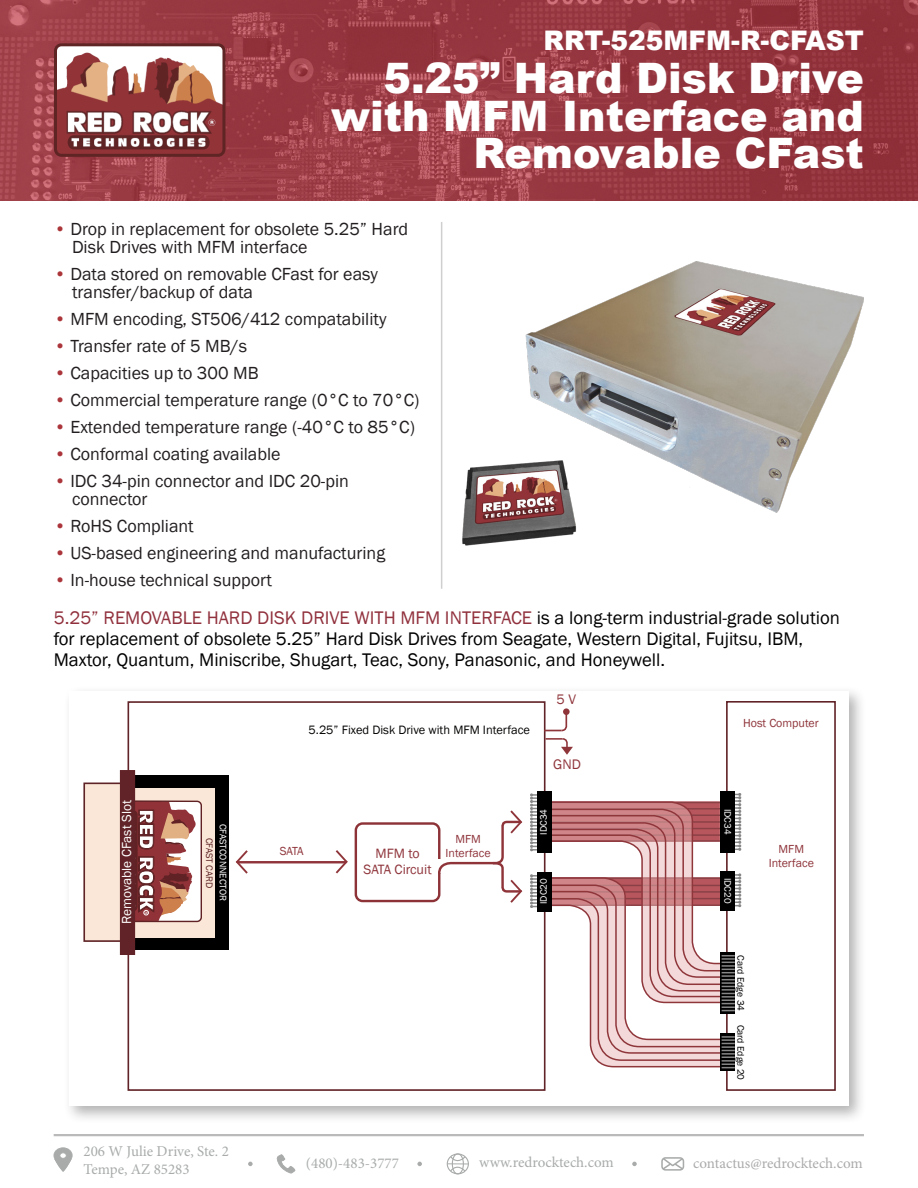
<style>
.page{position:relative;width:918px;height:1188px;background:#fff}
.page>*{position:absolute;margin:0;border:0;box-sizing:border-box;transform-origin:0 0}
.t1{font:900 42px/37.5px "Arial";color:#fff;text-align:right}
.t2{font:900 27px "Arial";color:#fff}
.t3{font:18.75px/21px "Franklin Gothic";color:#000}
.t4{font:18px "Franklin Gothic";color:#231f20}
.t5{font:15px "Minion Pro";color:#a9abab}
.t6{font:15px "Minion Pro";letter-spacing:-.005em;color:#ababab}
.t7{font:14.25px "Franklin Gothic";color:#8f353b}
.t8{font:13.8px/16.6px "Franklin Gothic";color:#8f353b;text-align:center}
.t9{font:13.5px "Franklin Gothic";color:#fff}
.t10{font:12.45px "Franklin Gothic";color:#040503}
.t11{font:12px "Franklin Gothic";color:#8f353b}
.t12{font:12px/14.4px "Franklin Gothic";color:#8f353c;text-align:center}
.t13{font:9.75px "Franklin Gothic";color:#fff}
.t14{font:9.75px "Franklin Gothic";color:#000}
.t15{font:9.75px "Franklin Gothic";color:#5e2326}
.s1{color:#ab3538}
.s2{color:#ab3539}
.s3{color:#ab353a}
.s4{color:#ab353b}
.s5{color:#91313d}
</style>
<div class="page">
<div style="left:63px;top:685px;width:803px;height:438px;background:#231f20;opacity:.34"></div>
<div style="left:69px;top:691px;width:780px;height:415px;background:#fff"></div>
<div style="left:726px;top:701px;width:110px;height:390px;border:2px solid #612327"></div>
<hr style="left:441px;top:222px;width:1px;height:367px;background:#cfcfcf">
<img style="left:0;top:0;width:918px;height:200px">
<img style="left:58px;top:47px;width:163px;height:106px">
<div style="left:54px;top:43px;width:171px;height:114px;border:3px solid #5f2424;border-radius:6px"></div>
<div style="left:128px;top:701px;width:418px;height:390px;border:2px solid #612327"></div>
<div style="left:355px;top:822px;width:85px;height:80px;border:2px solid #8d3338;border-radius:7px"></div>
<svg style="left:334px;top:850px;width:14px;height:24px"></svg>
<svg style="left:235px;top:850px;width:15px;height:24px"></svg>
<hr style="left:238px;top:861px;width:108px;height:2px;background:#8f353b">
<svg style="left:544px;top:710px;width:29px;height:45px"></svg>
<div style="left:720px;top:791px;width:15px;height:62px;background:#000"></div>
<svg style="left:720px;top:1068px;width:15px;height:3px"></svg>
<svg style="left:530px;top:793px;width:7px;height:58px"></svg>
<svg style="left:530px;top:874px;width:7px;height:34px"></svg>
<div style="left:537px;top:872px;width:14px;height:39px;background:#000"></div>
<div style="left:537px;top:791px;width:14px;height:62px;background:#000"></div>
<svg style="left:546px;top:793px;width:195px;height:275px"></svg>
<svg style="left:437px;top:810px;width:86px;height:93px"></svg>
<img style="left:462px;top:261px;width:402px;height:285px">
<div style="left:83px;top:783px;width:139px;height:159px;background:#fae7d7;border:2px solid #5e2326"></div>
<div style="left:132px;top:801px;width:69px;height:121px;background:#fff;border-radius:6px"></div>
<div style="left:121px;top:800px;width:81px;height:122px;border:1px solid #602224;border-radius:4px"></div>
<svg style="left:135px;top:801px;width:61px;height:120px"></svg>
<div style="left:127px;top:775px;width:101px;height:12px;background:#000"></div>
<div style="left:127px;top:938px;width:101px;height:11px;background:#000"></div>
<div style="left:216px;top:775px;width:13px;height:174px;background:#000"></div>
<div style="left:120px;top:770px;width:15px;height:185px;background:#612327"></div>
<hr style="left:54px;top:1134px;width:810px;height:2px;background:#bababa">
<svg style="left:661px;top:1157px;width:24px;height:14px"></svg>
<div style="left:54px;top:1148px;width:18px;height:15px;background:#a9abab;border-radius:50%"></div>
<div style="left:54px;top:1148px;width:18px;height:15px;border:1px solid #aaacac;border-radius:50%"></div>
<svg style="left:54px;top:1153px;width:18px;height:19px"></svg>
<svg style="left:277px;top:1155px;width:18px;height:18px"></svg>
<div style="left:447px;top:1153px;width:22px;height:21px;border:1px solid #a9abab;border-radius:50%"></div>
<svg style="left:447px;top:1155px;width:21px;height:18px"></svg>
<div style="left:452px;top:1153px;width:12px;height:21px;border:1px solid #a9abab;border-radius:50%"></div>
<svg style="left:248px;top:1162px;width:5px;height:4px"></svg>
<svg style="left:417px;top:1162px;width:5px;height:4px"></svg>
<svg style="left:632px;top:1162px;width:5px;height:4px"></svg>
<p class="t2" style="left:544px;top:21px;width:322px">RRT-525MFM-R-CFAST</p>
<p class="t1" style="left:331px;top:58px;width:534px">5.25” Hard Disk Drive with MFM Interface and<br>Removable CFast</p>
<p class="t4" style="left:54px;top:217px;width:356px"><span class="s1">•</span> Drop in replacement for obsolete 5.25” Hard</p>
<p class="t4" style="left:72px;top:235px;width:237px">Disk Drives with MFM interface</p>
<p class="t4" style="left:54px;top:262px;width:326px"><span class="s1">•</span> Data stored on removable CFast for easy</p>
<p class="t4" style="left:72px;top:280px;width:183px">transfer/backup of data</p>
<p class="t4" style="left:54px;top:307px;width:334px"><span class="s2">•</span> MFM encoding, ST506/412 compatability</p>
<p class="t4" style="left:54px;top:334px;width:195px"><span class="s3">•</span> Transfer rate of 5 MB/s</p>
<p class="t4" style="left:54px;top:361px;width:206px"><span class="s4">•</span> Capacities up to 300 MB</p>
<p class="t4" style="left:54px;top:388px;width:367px"><span class="s4">•</span> Commercial temperature range (0°C to 70°C)</p>
<p class="t4" style="left:54px;top:415px;width:362px"><span class="s4">•</span> Extended temperature range (-40°C to 85°C)</p>
<p class="t4" style="left:54px;top:442px;width:228px"><span class="s4">•</span> Conformal coating available</p>
<p class="t4" style="left:54px;top:469px;width:296px"><span class="s4">•</span> IDC 34-pin connector and IDC 20-pin</p>
<p class="t4" style="left:72px;top:487px;width:77px">connector</p>
<p class="t4" style="left:54px;top:514px;width:141px"><span class="s4">•</span> RoHS Compliant</p>
<p class="t4" style="left:54px;top:541px;width:333px"><span class="s4">•</span> US-based engineering and manufacturing</p>
<p class="t4" style="left:54px;top:568px;width:220px"><span class="s4">•</span> In-house technical support</p>
<p class="t3" style="left:54px;top:607px;width:788px"><span class="s5">5.25” REMOVABLE HARD DISK DRIVE WITH MFM INTERFACE</span> is a long-term industrial-grade solution for replacement of obsolete 5.25” Hard Disk Drives from Seagate, Western Digital, Fujitsu, IBM,<br>Maxtor, Quantum, Miniscribe, Shugart, Teac, Sony, Panasonic, and Honeywell.</p>
<p class="t9" style="left:118px;top:924px;width:125px;rotate:-90deg">Removable CFast Slot</p>
<p class="t13" style="left:229px;top:824px;width:78px;rotate:90deg">CFASTCONNECTOR</p>
<p class="t15" style="left:215px;top:838px;width:52px;rotate:90deg">CFAST CARD</p>
<p class="t10" style="left:309px;top:722px;width:223px">5.25” Fixed Disk Drive with MFM Interface</p>
<p class="t7" style="left:557px;top:691px;width:21px">5 V</p>
<p class="t7" style="left:553px;top:755px;width:29px">GND</p>
<p class="t11" style="left:280px;top:844px;width:25px">SATA</p>
<p class="t8" style="left:363px;top:845px;width:70px">MFM to<br>SATA Circuit</p>
<p class="t12" style="left:446px;top:832px;width:47px">MFM<br>Interface</p>
<p class="t13" style="left:537px;top:835px;width:27px;rotate:-90deg">IDC34</p>
<p class="t13" style="left:537px;top:904px;width:27px;rotate:-90deg">IDC20</p>
<p class="t5" style="left:84px;top:1141px;width:147px">206 W Julie Drive, Ste. 2</p>
<p class="t5" style="left:84px;top:1159px;width:108px">Tempe, AZ 85283</p>
<p class="t5" style="left:306px;top:1153px;width:95px">(480)-483-3777</p>
<p class="t5" style="left:479px;top:1153px;width:136px">www.redrocktech.com</p>
<p class="t11" style="left:743px;top:715px;width:77px">Host Computer</p>
<p class="t13" style="left:734px;top:809px;width:27px;rotate:90deg">IDC34</p>
<p class="t13" style="left:734px;top:878px;width:27px;rotate:90deg">IDC20</p>
<p class="t11" style="left:779px;top:841px;width:27px">MFM</p>
<p class="t11" style="left:769px;top:856px;width:47px">Interface</p>
<p class="t14" style="left:747px;top:955px;width:57px;rotate:90deg">Card Edge 34</p>
<p class="t14" style="left:747px;top:1025px;width:57px;rotate:90deg">Card Edge 20</p>
<p class="t6" style="left:693px;top:1153px;width:171px">contactus@redrocktech.com</p>
</div>
